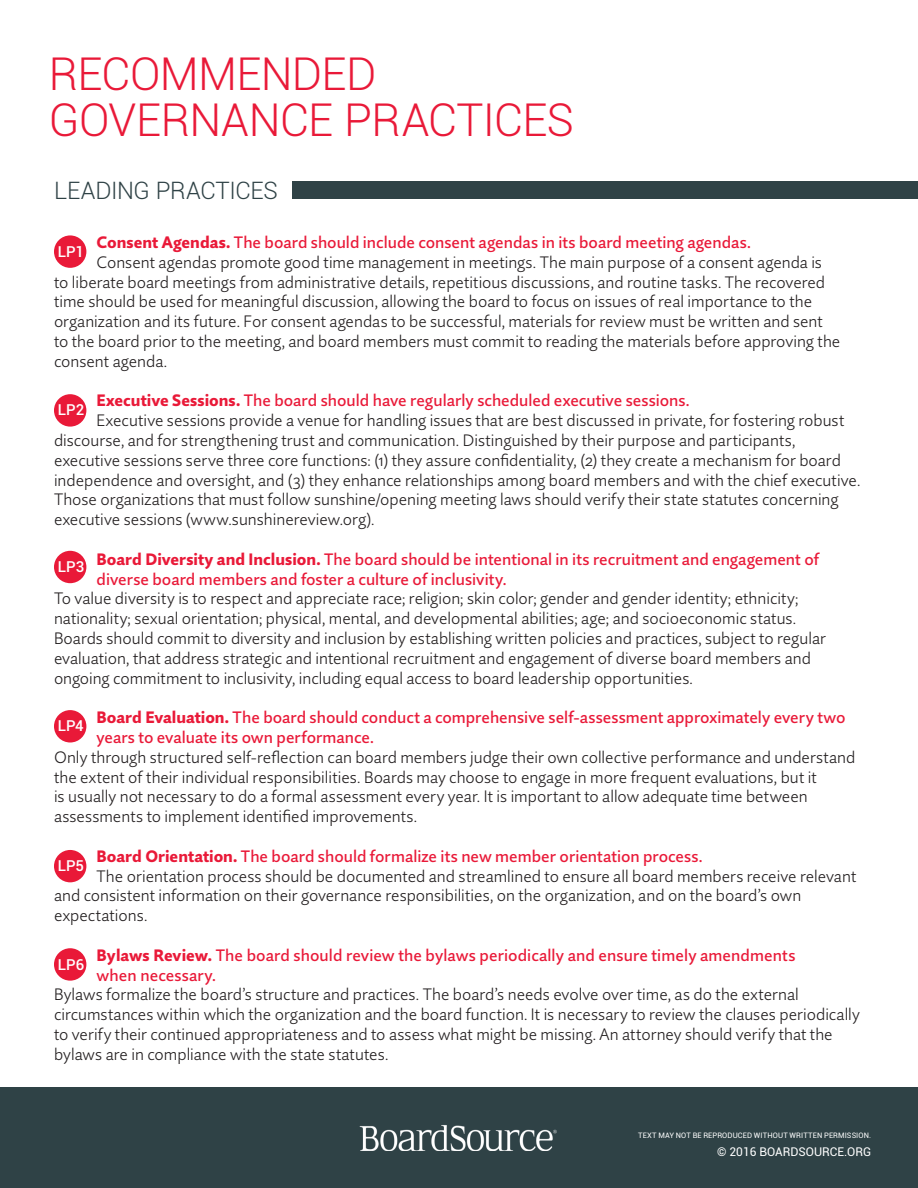
<style>
.page{position:relative;width:918px;height:1188px;background:#fff}
.page>*{position:absolute;margin:0;border:0;box-sizing:border-box;transform-origin:0 0}
.t1{font:300 45.15px "Roboto";letter-spacing:-.015em;color:#e91938}
.t2{font:300 24px "Roboto";letter-spacing:-.015em;color:#2f4246}
.t3{font:300 16.5px/19.8px "Quire Sans Pro";color:#231f20}
.t4{font:500 16.5px/19.8px "Quire Sans Pro";color:#e91938}
.t5{font:500 15px "Roboto";letter-spacing:.005em;color:#fff}
.t6{font:12px "Roboto";color:#fff}
.t7{font:7.5px "Roboto";letter-spacing:.015em;color:#fff}
.s1{font-weight:800}
</style>
<div class="page">
<div style="left:0;top:1087px;width:918px;height:101px;background:#2f4246"></div>
<div style="left:54px;top:235px;width:32px;height:33px;background:#e91938;border-radius:50%"></div>
<div style="left:54px;top:394px;width:32px;height:33px;background:#e91938;border-radius:50%"></div>
<div style="left:54px;top:551px;width:32px;height:32px;background:#e91938;border-radius:50%"></div>
<div style="left:54px;top:710px;width:32px;height:32px;background:#e91938;border-radius:50%"></div>
<div style="left:54px;top:850px;width:32px;height:32px;background:#e91938;border-radius:50%"></div>
<div style="left:54px;top:948px;width:32px;height:33px;background:#e91938;border-radius:50%"></div>
<div style="left:292px;top:181px;width:626px;height:18px;background:#2f4246"></div>
<img style="left:360px;top:1125px;width:197px;height:25px">
<p class="t1" style="left:49px;top:42px;width:329px">RECOMMENDED</p>
<p class="t1" style="left:49px;top:89px;width:527px">GOVERNANCE PRACTICES</p>
<p class="t2" style="left:54px;top:174px;width:225px">LEADING PRACTICES</p>
<p class="t4" style="left:97px;top:232px;width:656px"><span class="s1">Consent Agendas.</span> The board should include consent agendas in its board meeting agendas.</p>
<p class="t3" style="left:54px;top:252px;width:788px;text-indent:43px">Consent agendas promote good time management in meetings. The main purpose of a consent agenda is to liberate board meetings from administrative details, repetitious discussions, and routine tasks. The recovered time should be used for meaningful discussion, allowing the board to focus on issues of real importance to the organization and its future. For consent agendas to be successful, materials for review must be written and sent to the board prior to the meeting, and board members must commit to reading the materials before approving the consent agenda.</p>
<p class="t4" style="left:97px;top:391px;width:595px"><span class="s1">Executive Sessions.</span> The board should have regularly scheduled executive sessions.</p>
<p class="t3" style="left:54px;top:410px;width:808px;text-indent:43px">Executive sessions provide a venue for handling issues that are best discussed in private, for fostering robust discourse, and for strengthening trust and communication. Distinguished by their purpose and participants, executive sessions serve three core functions: (1) they assure confidentiality, (2) they create a mechanism for board independence and oversight, and (3) they enhance relationships among board members and with the chief executive.<br>Those organizations that must follow sunshine/opening meeting laws should verify their state statutes concerning executive sessions (www.sunshinereview.org).</p>
<p class="t4" style="left:97px;top:549px;width:724px"><span class="s1">Board Diversity and Inclusion.</span> The board should be intentional in its recruitment and engagement of diverse board members and foster a culture of inclusivity.</p>
<p class="t3" style="left:54px;top:589px;width:746px">To value diversity is to respect and appreciate race; religion; skin color; gender and gender identity; ethnicity; nationality; sexual orientation; physical, mental, and developmental abilities; age; and socioeconomic status.</p>
<p class="t3" style="left:54px;top:628px;width:774px">Boards should commit to diversity and inclusion by establishing written policies and practices, subject to regular evaluation, that address strategic and intentional recruitment and engagement of diverse board members and ongoing commitment to inclusivity, including equal access to board leadership opportunities.</p>
<p class="t4" style="left:97px;top:707px;width:751px"><span class="s1">Board Evaluation.</span> The board should conduct a comprehensive self-assessment approximately every two years to evaluate its own performance.</p>
<p class="t3" style="left:54px;top:747px;width:803px">Only through structured self-reflection can board members judge their own collective performance and understand the extent of their individual responsibilities. Boards may choose to engage in more frequent evaluations, but it<br>is usually not necessary to do a formal assessment every year. It is important to allow adequate time between assessments to implement identified improvements.</p>
<p class="t4" style="left:97px;top:846px;width:608px"><span class="s1">Board Orientation.</span> The board should formalize its new member orientation process.</p>
<p class="t3" style="left:54px;top:866px;width:804px;text-indent:43px">The orientation process should be documented and streamlined to ensure all board members receive relevant and consistent information on their governance responsibilities, on the organization, and on the board’s own expectations.</p>
<p class="t4" style="left:97px;top:945px;width:700px"><span class="s1">Bylaws Review.</span> The board should review the bylaws periodically and ensure timely amendments when necessary.</p>
<p class="t3" style="left:54px;top:985px;width:807px">Bylaws formalize the board’s structure and practices. The board’s needs evolve over time, as do the external circumstances within which the organization and the board function. It is necessary to review the clauses periodically to verify their continued appropriateness and to assess what might be missing. An attorney should verify that the bylaws are in compliance with the state statutes.</p>
<p class="t5" style="left:58px;top:241px;width:28px">LP1</p>
<p class="t5" style="left:58px;top:400px;width:28px">LP2</p>
<p class="t5" style="left:58px;top:556px;width:28px">LP3</p>
<p class="t5" style="left:58px;top:715px;width:27px">LP4</p>
<p class="t5" style="left:58px;top:855px;width:28px">LP5</p>
<p class="t5" style="left:58px;top:954px;width:28px">LP6</p>
<p class="t7" style="left:638px;top:1131px;width:235px">TEXT MAY NOT BE REPRODUCED WITHOUT WRITTEN PERMISSION.</p>
<p class="t6" style="left:717px;top:1144px;width:156px">© 2016 BOARDSOURCE.ORG</p>
</div>
